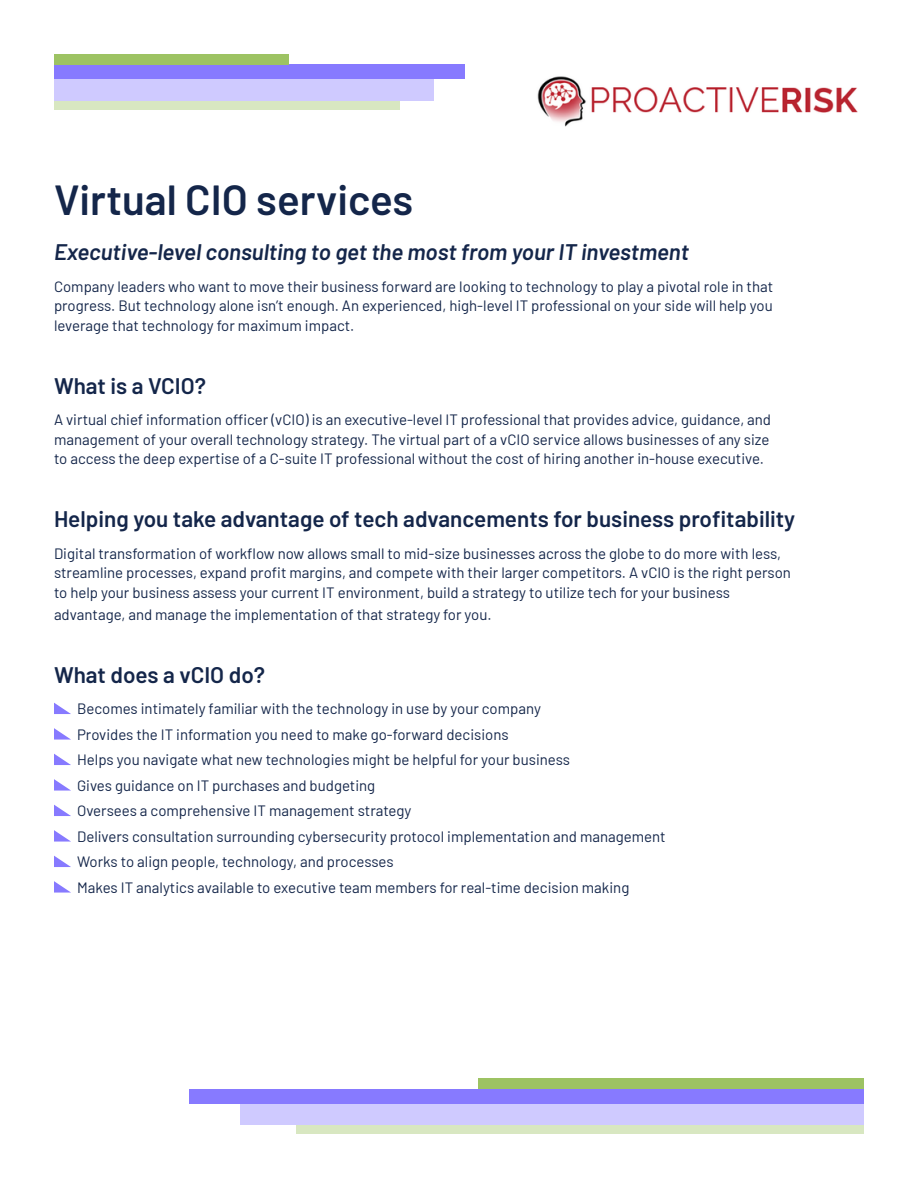
<style>
.page{position:relative;width:918px;height:1188px;background:#fff}
.page>*{position:absolute;margin:0;border:0;box-sizing:border-box;transform-origin:0 0}
.t1{font:600 42px "Barlow";color:#14264a}
.t2{font:600 22.5px "Barlow";color:#14264a}
.t3{font:italic 600 22.5px "Barlow";color:#14264a}
.t4{font:15px/19.5px "Barlow";color:#14264a;text-align:justify}
</style>
<div class="page">
<svg style="left:54px;top:703px;width:17px;height:11px"></svg>
<svg style="left:54px;top:728px;width:17px;height:12px"></svg>
<svg style="left:54px;top:754px;width:17px;height:11px"></svg>
<svg style="left:54px;top:779px;width:17px;height:12px"></svg>
<svg style="left:54px;top:805px;width:17px;height:11px"></svg>
<svg style="left:54px;top:830px;width:17px;height:12px"></svg>
<svg style="left:54px;top:856px;width:17px;height:11px"></svg>
<svg style="left:54px;top:881px;width:17px;height:12px"></svg>
<div style="left:54px;top:90px;width:346px;height:20px;background:#d8e7c1"></div>
<div style="left:54px;top:77px;width:380px;height:23px;background:#cfcaff"></div>
<div style="left:54px;top:64px;width:410px;height:15px;background:#877aff"></div>
<div style="left:54px;top:54px;width:235px;height:10px;background:#9dc363"></div>
<div style="left:296px;top:1114px;width:568px;height:20px;background:#d8e7c1"></div>
<div style="left:240px;top:1102px;width:624px;height:23px;background:#cfcaff"></div>
<div style="left:190px;top:1089px;width:674px;height:14px;background:#877aff"></div>
<div style="left:478px;top:1078px;width:386px;height:11px;background:#9dc363"></div>
<img style="left:537px;top:76px;width:321px;height:51px">
<p class="t1" style="left:54px;top:170px;width:361px">Virtual CIO services</p>
<p class="t3" style="left:54px;top:236px;width:636px">Executive-level consulting to get the most from your IT investment</p>
<p class="t4" style="left:54px;top:276px;width:721px">Company leaders who want to move their business forward are looking to technology to play a pivotal role in that progress. But technology alone isn’t enough. An experienced, high-level IT professional on your side will help you leverage that technology for maximum impact.</p>
<p class="t2" style="left:54px;top:369px;width:153px">What is a VCIO?</p>
<p class="t4" style="left:54px;top:409px;width:719px">A virtual chief information officer (vCIO) is an executive-level IT professional that provides advice, guidance, and management of your overall technology strategy. The virtual part of a vCIO service allows businesses of any size to access the deep expertise of a C-suite IT professional without the cost of hiring another in-house executive.</p>
<p class="t2" style="left:54px;top:503px;width:743px">Helping you take advantage of tech advancements for business profitability</p>
<p class="t4" style="left:54px;top:543px;width:739px;text-align:left">Digital transformation of workflow now allows small to mid-size businesses across the globe to do more with less, streamline processes, expand profit margins, and compete with their larger competitors. A vCIO is the right person to help your business assess your current IT environment, build a strategy to utilize tech for your business</p>
<p class="t4" style="left:54px;top:603px;width:439px">advantage, and manage the implementation of that strategy for you.</p>
<p class="t2" style="left:54px;top:658px;width:213px">What does a vCIO do?</p>
<p class="t4" style="left:77px;top:698px;width:465px">Becomes intimately familiar with the technology in use by your company</p>
<p class="t4" style="left:77px;top:723px;width:433px">Provides the IT information you need to make go-forward decisions</p>
<p class="t4" style="left:77px;top:749px;width:494px">Helps you navigate what new technologies might be helpful for your business</p>
<p class="t4" style="left:77px;top:774px;width:300px">Gives guidance on IT purchases and budgeting</p>
<p class="t4" style="left:77px;top:800px;width:336px">Oversees a comprehensive IT management strategy</p>
<p class="t4" style="left:77px;top:825px;width:590px">Delivers consultation surrounding cybersecurity protocol implementation and management</p>
<p class="t4" style="left:77px;top:851px;width:318px">Works to align people, technology, and processes</p>
<p class="t4" style="left:77px;top:876px;width:554px">Makes IT analytics available to executive team members for real-time decision making</p>
</div>
